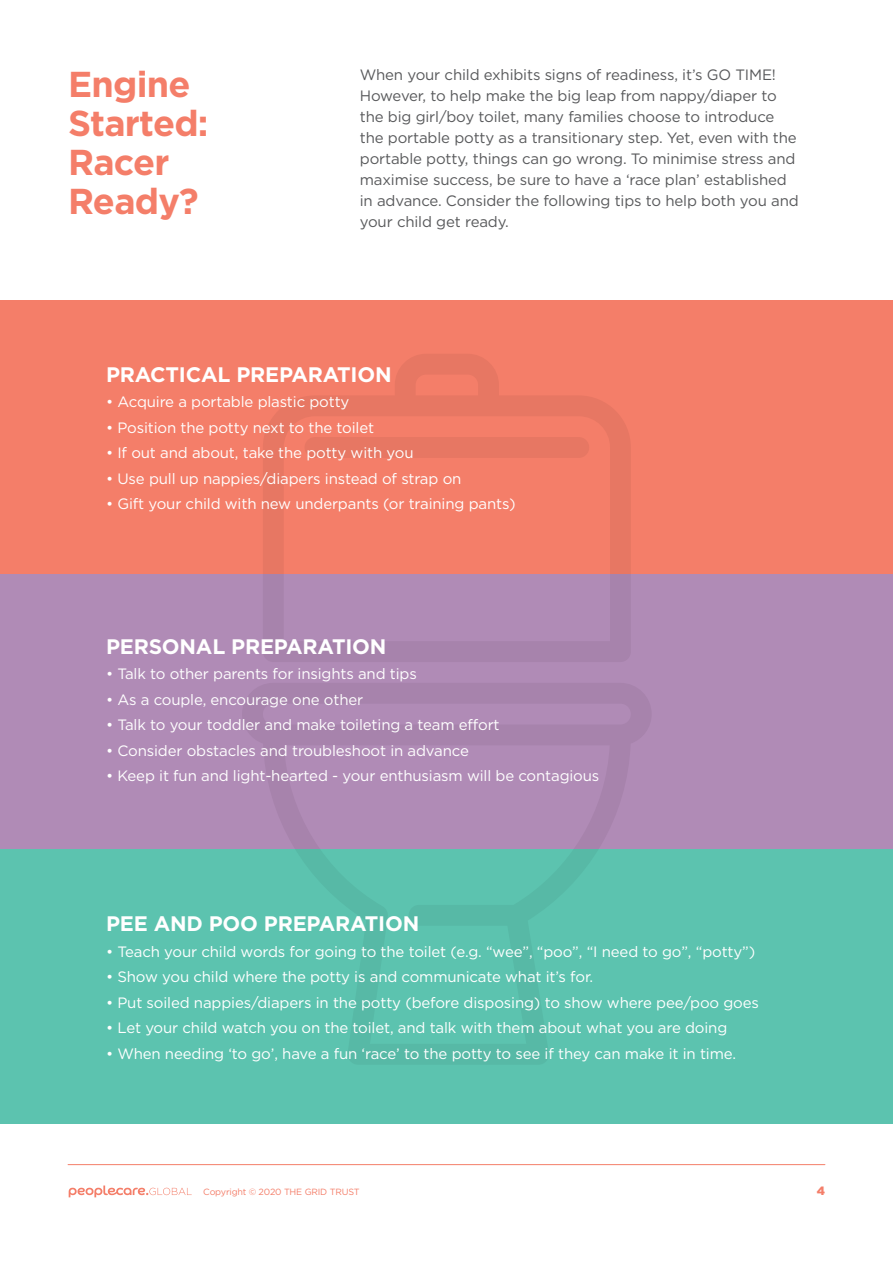
<style>
.page{position:relative;width:893px;height:1263px;background:#fff}
.page>*{position:absolute;margin:0;border:0;box-sizing:border-box;transform-origin:0 0}
.t1{font:700 36px/39px "Gotham";letter-spacing:-.02em;color:#f47e69}
.t2{font:700 21px "Gotham";letter-spacing:-.01em;color:#fff}
.t3{font:15px "Gotham";letter-spacing:-.01em;color:#fff}
.t4{font:15px/21px "Gotham";letter-spacing:-.01em;color:#58595b}
.t5{font:900 12px "Gotham";color:#f47e69}
.t6{font:9px "Gotham";letter-spacing:-.02em;color:#f47e69}
</style>
<div class="page">
<div style="left:0;top:300px;width:893px;height:274px;background:#f47e69"></div>
<div style="left:0;top:574px;width:893px;height:275px;background:#b08bb6"></div>
<div style="left:0;top:849px;width:893px;height:275px;background:#5cc3af"></div>
<svg style="left:263px;top:354px;width:368px;height:220px"></svg>
<div style="left:305px;top:437px;width:284px;height:21px;background:#e77763;border-radius:10px"></div>
<hr style="left:68px;top:1164px;width:757px;height:1px;background:#f47e69">
<svg style="left:69px;top:1185px;width:123px;height:12px"></svg>
<h1 class="t1" style="left:68px;top:64px;width:142px">Engine<br>Started:<br>Racer<br>Ready?</h1>
<p class="t4" style="left:360px;top:64px;width:440px">When your child exhibits signs of readiness, it’s GO TIME!<br>However, to help make the big leap from nappy/diaper to the big girl/boy toilet, many families choose to introduce the portable potty as a transitionary step. Yet, even with the portable potty, things can go wrong. To minimise stress and maximise success, be sure to have a ‘race plan’ established in advance. Consider the following tips to help both you and your child get ready.</p>
<h2 class="t2" style="left:106px;top:360px;width:287px">PRACTICAL PREPARATION</h2>
<p class="t3" style="left:106px;top:392px;width:245px">• Acquire a portable plastic potty</p>
<p class="t3" style="left:106px;top:418px;width:270px">• Position the potty next to the toilet</p>
<p class="t3" style="left:106px;top:443px;width:309px">• If out and about, take the potty with you</p>
<p class="t3" style="left:106px;top:469px;width:357px">• Use pull up nappies/diapers instead of strap on</p>
<p class="t3" style="left:106px;top:494px;width:411px">• Gift your child with new underpants (or training pants)</p>
<h2 class="t2" style="left:106px;top:632px;width:282px">PERSONAL PREPARATION</h2>
<p class="t3" style="left:106px;top:664px;width:312px">• Talk to other parents for insights and tips</p>
<p class="t3" style="left:106px;top:690px;width:259px">• As a couple, encourage one other</p>
<p class="t3" style="left:106px;top:715px;width:395px">• Talk to your toddler and make toileting a team effort</p>
<p class="t3" style="left:106px;top:741px;width:364px">• Consider obstacles and troubleshoot in advance</p>
<p class="t3" style="left:106px;top:766px;width:495px">• Keep it fun and light-hearted - your enthusiasm will be contagious</p>
<h2 class="t2" style="left:106px;top:910px;width:315px">PEE AND POO PREPARATION</h2>
<p class="t3" style="left:106px;top:942px;width:651px">• Teach your child words for going to the toilet (e.g. “wee”, “poo”, “I need to go”, “potty”)</p>
<p class="t3" style="left:106px;top:967px;width:489px">• Show you child where the potty is and communicate what it’s for.</p>
<p class="t3" style="left:106px;top:993px;width:654px">• Put soiled nappies/diapers in the potty (before disposing) to show where pee/poo goes</p>
<p class="t3" style="left:106px;top:1018px;width:623px">• Let your child watch you on the toilet, and talk with them about what you are doing</p>
<p class="t3" style="left:106px;top:1044px;width:631px">• When needing ‘to go’, have a fun ‘race’ to the potty to see if they can make it in time.</p>
<p class="t6" style="left:203px;top:1186px;width:158px">Copyright © 2020 THE GRID TRUST</p>
<p class="t5" style="left:817px;top:1182px;width:10px">4</p>
</div>
